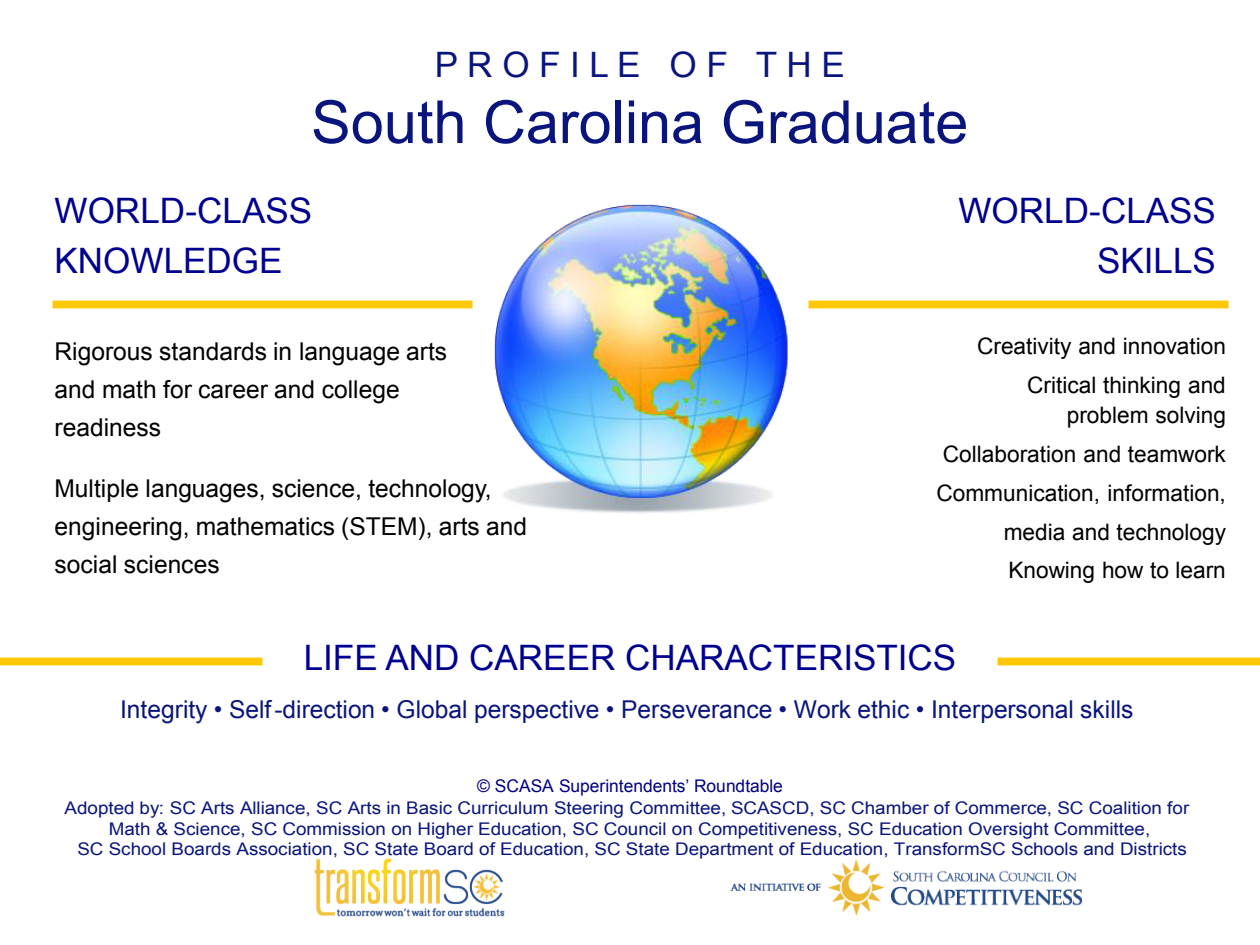
<style>
.page{position:relative;width:1260px;height:945px;background:#fff}
.page>*{position:absolute;margin:0;border:0;box-sizing:border-box;transform-origin:0 0}
.t1{font:59.5px "Arial";color:#09157c}
.t2{font:35px/50.4px "Arial";color:#000090}
.t3{font:35px "Arial";letter-spacing:.27em;color:#09157c}
.t4{font:24.5px/38.1px "Arial";color:#000}
.t5{font:24.5px "Arial";color:#09157c}
.t6{font:22.75px/38.9px "Arial";color:#000;text-align:right}
.t7{font:17.5px/21px "Arial";color:#09157c;text-align:center;scale:1.08 1}
.t8{font:17.5px "Arial";color:#000085}
</style>
<div class="page">
<img style="left:472px;top:204px;width:316px;height:309px">
<img style="left:314px;top:858px;width:191px;height:59px">
<img style="left:730px;top:859px;width:353px;height:57px">
<div style="left:52px;top:301px;width:420px;height:7px;background:#ffc805"></div>
<div style="left:808px;top:301px;width:420px;height:7px;background:#ffc805"></div>
<div style="left:0;top:658px;width:262px;height:7px;background:#ffc805"></div>
<div style="left:998px;top:658px;width:262px;height:7px;background:#ffc805"></div>
<h2 class="t3" style="left:435px;top:42px;width:412px">P R OF ILE OF T H E</h2>
<h1 class="t1" style="left:311px;top:83px;width:659px">South Carolina Graduate</h1>
<h2 class="t2" style="left:55px;top:186px;width:259px">WORLD-CLASS<br>KNOWLEDGE</h2>
<h2 class="t2" style="left:958px;top:186px;width:259px;text-align:right">WORLD-CLASS<br>SKILLS</h2>
<h3 class="t4" style="left:55px;top:332px;width:394px">Rigorous standards in language arts and math for career and college readiness</h3>
<h3 class="t4" style="left:55px;top:469px;width:474px">Multiple languages, science, technology, engineering, mathematics (STEM), arts and social sciences</h3>
<h3 class="t6" style="left:977px;top:327px;width:250px">Creativity and innovation<br>Critical thinking and</h3>
<h3 class="t6" style="left:936px;top:396px;width:291px">problem solving<br>Collaboration and teamwork<br>Communication, information, media and technology<br>Knowing how to learn</h3>
<h2 class="t2" style="left:304px;top:633px;width:654px">LIFE AND CAREER CHARACTERISTICS</h2>
<h3 class="t5" style="left:120px;top:694px;width:1015px">Integrity • Self-direction • Global perspective • Perseverance • Work ethic • Interpersonal skills</h3>
<p class="t8" style="left:477px;top:775px;width:307px">© SCASA Superintendents’ Roundtable</p>
<p class="t7" style="left:65px;top:797px;width:1043px">Adopted by: SC Arts Alliance, SC Arts in Basic Curriculum Steering Committee, SCASCD, SC Chamber of Commerce, SC Coalition for<br>Math &amp; Science, SC Commission on Higher Education, SC Council on Competitiveness, SC Education Oversight Committee,<br>SC School Boards Association, SC State Board of Education, SC State Department of Education, TransformSC Schools and Districts</p>
</div>
